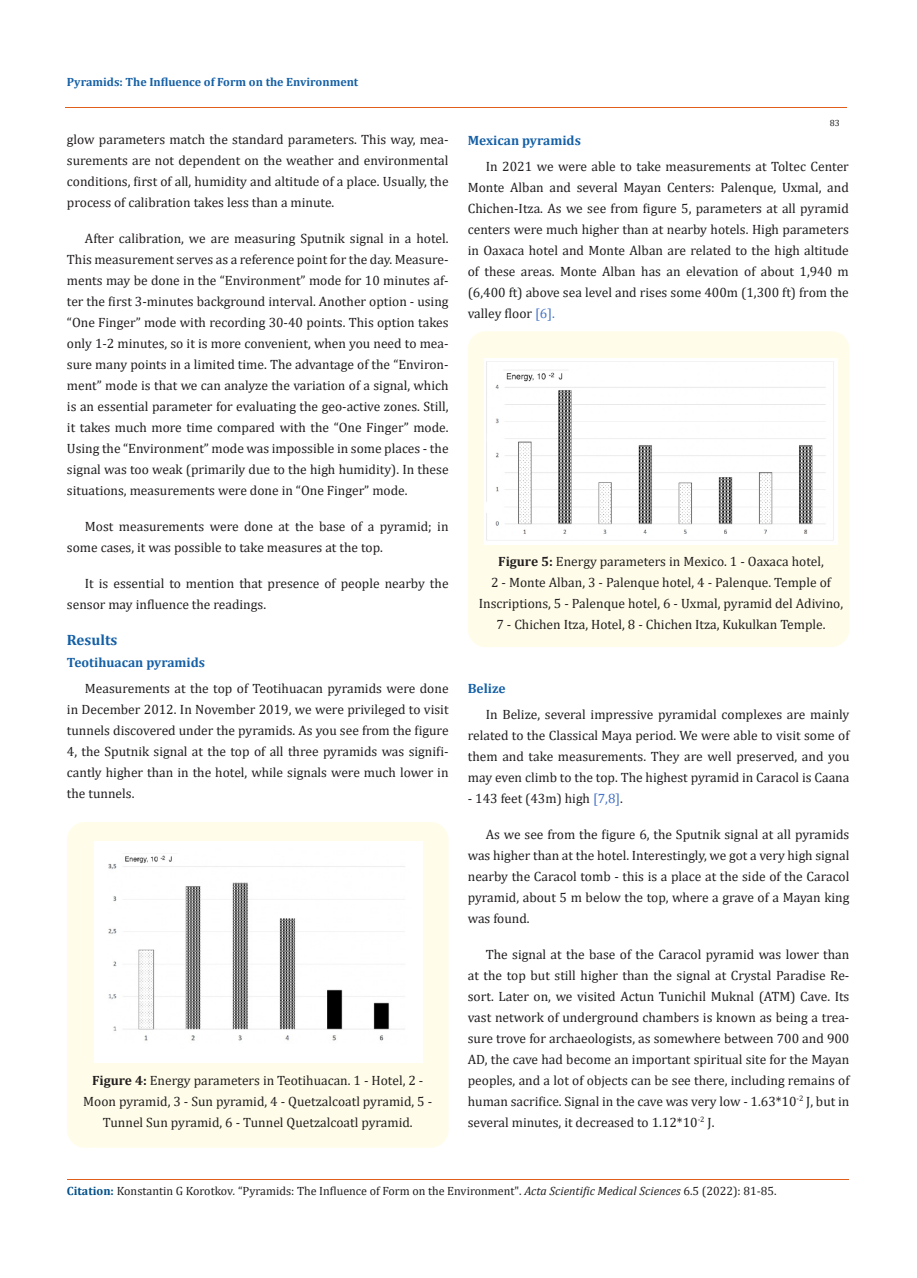
<style>
.page{position:relative;width:917px;height:1278px;background:#fff}
.page>*{position:absolute;margin:0;border:0;box-sizing:border-box;transform-origin:0 0}
.t1{font:700 15px "Cambria";color:#1560a6}
.t2{font:13.5px/21px "Cambria";color:#231f20;text-align:justify}
.t3{font:700 13.5px "Cambria";color:#1560a6}
.t4{font:12px "Cambria";color:#231f20}
.t5{font:700 12px "Cambria";color:#1560a6}
.t6{font:9px "Cambria";color:#231f20}
.s1{font-weight:700}
.s2{color:#202122}
.s3{color:#4472c4}
.s4{font-weight:700;color:#035089}
.s5{font-style:italic}
</style>
<div class="page">
<div style="left:67px;top:822px;width:381px;height:326px;background:#fffde9;border-radius:18px"></div>
<img style="left:95px;top:841px;width:327px;height:221px">
<hr style="left:65px;top:108px;width:782px;height:1px;background:#e05d1a">
<hr style="left:67px;top:1180px;width:781px;height:1px;background:#e05d1a">
<div style="left:468px;top:331px;width:381px;height:316px;background:#fffde9;border-radius:18px"></div>
<img style="left:484px;top:358px;width:353px;height:186px">
<p class="t5" style="left:67px;top:73px;width:293px">Pyramids: The Influence of Form on the Environment</p>
<p class="t2" style="left:67px;top:129px;width:383px">glow parameters match the standard parameters. This way, mea&shy;surements are not dependent on the weather and environmental conditions, first of all, humidity and altitude of a place. Usually, the process of calibration takes less than a minute.</p>
<p class="t2" style="left:67px;top:228px;width:383px;text-indent:18px">After calibration, we are measuring Sputnik signal in a hotel.<br>This measurement serves as a reference point for the day. Measure&shy;ments may be done in the “Environment” mode for 10 minutes af&shy;ter the first 3-minutes background interval. Another option - using “One Finger” mode with recording 30-40 points. This option takes only 1-2 minutes, so it is more convenient, when you need to mea&shy;sure many points in a limited time. The advantage of the “Environ&shy;ment” mode is that we can analyze the variation of a signal, which is an essential parameter for evaluating the geo-active zones. Still, it takes much more time compared with the “One Finger” mode.<br>Using the “Environment” mode was impossible in some places - the signal was too weak (primarily due to the high humidity). In these situations, measurements were done in “One Finger” mode.</p>
<p class="t2" style="left:67px;top:516px;width:383px;text-indent:18px">Most measurements were done at the base of a pyramid; in some cases, it was possible to take measures at the top.</p>
<p class="t2" style="left:67px;top:573px;width:383px;text-indent:18px">It is essential to mention that presence of people nearby the sensor may influence the readings.</p>
<p class="t1" style="left:67px;top:629px;width:52px">Results</p>
<p class="t3" style="left:67px;top:653px;width:140px">Teotihuacan pyramids</p>
<p class="t2" style="left:67px;top:678px;width:383px;text-indent:18px">Measurements at the top of Teotihuacan pyramids were done in December 2012. In November 2019, we were privileged to visit tunnels discovered under the pyramids. As you see from the figure 4, the Sputnik signal at the top of all three pyramids was signifi&shy;cantly higher than in the hotel, while signals were much lower in the tunnels.</p>
<p class="t2" style="left:83px;top:1070px;width:350px;text-align:center"><span class="s1">Figure 4:</span> Energy parameters in Teotihuacan. 1 - Hotel, 2 -<br>Moon pyramid, 3 - Sun pyramid, 4 - Quetzalcoatl pyramid, 5 -<br>Tunnel Sun pyramid, 6 - Tunnel Quetzalcoatl pyramid.</p>
<p class="t6" style="left:829px;top:118px;width:11px">83</p>
<p class="t3" style="left:468px;top:131px;width:115px">Mexican pyramids</p>
<p class="t2" style="left:468px;top:156px;width:382px;text-indent:18px">In 2021 we were able to take measurements at Toltec Center Monte Alban and several Mayan Centers: Palenque, Uxmal, and Chichen-Itza. As we see from figure 5, parameters at all pyramid centers were much higher than at nearby hotels. High parameters in Oaxaca hotel and Monte Alban are related to the high altitude of these areas. Monte Alban <span class="s2">has an elevation of about 1,940 m (6,400 ft) above sea level and rises some 400m (1,300 ft) from the valley floor</span> <span class="s3">[6].</span></p>
<p class="t2" style="left:479px;top:551px;width:366px;text-align:center"><span class="s1">Figure 5:</span> Energy parameters in Mexico. 1 - Oaxaca hotel,<br>2 - Monte Alban, 3 - Palenque hotel, 4 - Palenque. Temple of Inscriptions, 5 - Palenque hotel, 6 - Uxmal, pyramid del Adivino, 7 - Chichen Itza, Hotel, 8 - Chichen Itza, Kukulkan Temple.</p>
<p class="t3" style="left:468px;top:679px;width:39px">Belize</p>
<p class="t2" style="left:468px;top:704px;width:383px;text-indent:18px">In Belize, several impressive pyramidal complexes are mainly related to the Classical Maya period. We were able to visit some of them and take measurements. They are well preserved, and you may even climb to the top. The highest pyramid in Caracol is Caana</p>
<p class="t2" style="left:468px;top:788px;width:157px">- 143 feet (43m) high <span class="s3">[7,8]</span>.</p>
<p class="t2" style="left:468px;top:824px;width:383px;text-indent:18px">As we see from the figure 6, the Sputnik signal at all pyramids was higher than at the hotel. Interestingly, we got a very high signal nearby the Caracol tomb - this is a place at the side of the Caracol pyramid, about 5 m below the top, where a grave of a Mayan king was found.</p>
<p class="t2" style="left:468px;top:944px;width:383px;text-indent:18px">The signal at the base of the Caracol pyramid was lower than at the top but still higher than the signal at Crystal Paradise Re&shy;sort. Later on, we visited Actun Tunichil Muknal (ATM) Cave. Its vast network of underground chambers is known as being a trea&shy;sure trove for archaeologists, as somewhere between 700 and 900<br>AD, the cave had become an important spiritual site for the Mayan peoples, and a lot of objects can be see there, including remains of human sacrifice. Signal in the cave was very low - 1.63*10<sup>-2</sup> J, but in several minutes, it decreased to 1.12*10<sup>-2</sup> J.</p>
<p class="t4" style="left:67px;top:1184px;width:711px"><span class="s4">Citation:</span> Konstantin G Korotkov<span class="s5">.</span> “Pyramids: The Influence of Form on the Environment". <span class="s5">Acta Scientific Medical Sciences</span> 6.5 (2022): 81-85.</p>
</div>
